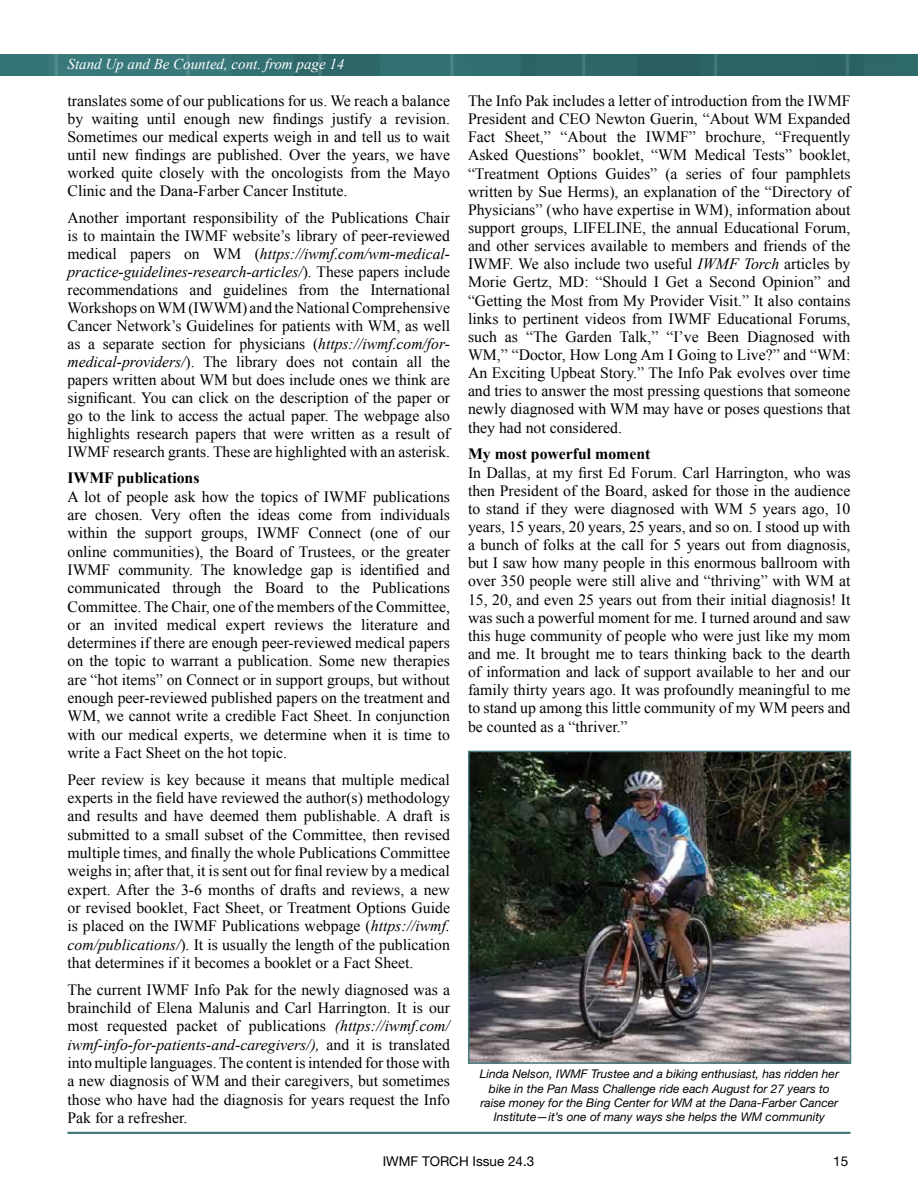
<style>
.page{position:relative;width:918px;height:1188px;background:#fff}
.page>*{position:absolute;margin:0;border:0;box-sizing:border-box;transform-origin:0 0}
.t1{font:15.75px/18.1px "Times New Roman";color:#000;text-align:justify}
.t2{font:700 15.75px "Times New Roman";color:#000}
.t3{font:italic 15px "Times New Roman";color:#fff}
.t4{font:13.5px "Helvetica Neue LT Std";color:#000}
.t5{font:italic 12px/14.4px "Helvetica Neue LT Std";color:#000;text-align:center}
.s1{font-style:italic}
</style>
<div class="page">
<hr style="left:68px;top:1132px;width:782px;height:2px;background:#44797b">
<img style="left:0;top:54px;width:918px;height:21px">
<img style="left:471px;top:754px;width:377px;height:307px">
<div style="left:468px;top:751px;width:383px;height:313px;border:2px solid #44797b"></div>
<p class="t3" style="left:68px;top:54px;width:278px">Stand Up and Be Counted, cont. from page 14</p>
<p class="t1" style="left:68px;top:91px;width:384px">translates some of our publications for us. We reach a balance by waiting until enough new findings justify a revision.<br>Sometimes our medical experts weigh in and tell us to wait until new findings are published. Over the years, we have worked quite closely with the oncologists from the Mayo Clinic and the Dana-Farber Cancer Institute.</p>
<p class="t1" style="left:68px;top:208px;width:384px">Another important responsibility of the Publications Chair is to maintain the IWMF website’s library of peer-reviewed medical papers on WM (<span class="s1">https://iwmf.com/wm-medical&shy;practice-guidelines-research-articles/</span>). These papers include recommendations and guidelines from the International Workshops on WM (IWWM) and the National Comprehensive Cancer Network’s Guidelines for patients with WM, as well as a separate section for physicians (<span class="s1">https://iwmf.com/for&shy;medical-providers/</span>). The library does not contain all the papers written about WM but does include ones we think are significant. You can click on the description of the paper or go to the link to access the actual paper. The webpage also highlights research papers that were written as a result of IWMF research grants. These are highlighted with an asterisk.</p>
<p class="t2" style="left:68px;top:467px;width:133px">IWMF publications</p>
<p class="t1" style="left:68px;top:487px;width:384px">A lot of people ask how the topics of IWMF publications are chosen. Very often the ideas come from individuals within the support groups, IWMF Connect (one of our online communities), the Board of Trustees, or the greater IWMF community. The knowledge gap is identified and communicated through the Board to the Publications Committee. The Chair, one of the members of the Committee, or an invited medical expert reviews the literature and determines if there are enough peer-reviewed medical papers on the topic to warrant a publication. Some new therapies are “hot items” on Connect or in support groups, but without enough peer-reviewed published papers on the treatment and WM, we cannot write a credible Fact Sheet. In conjunction with our medical experts, we determine when it is time to write a Fact Sheet on the hot topic.</p>
<p class="t1" style="left:68px;top:770px;width:384px">Peer review is key because it means that multiple medical experts in the field have reviewed the author(s) methodology and results and have deemed them publishable. A draft is submitted to a small subset of the Committee, then revised multiple times, and finally the whole Publications Committee weighs in; after that, it is sent out for final review by a medical expert. After the 3-6 months of drafts and reviews, a new or revised booklet, Fact Sheet, or Treatment Options Guide is placed on the IWMF Publications webpage (<span class="s1">https://iwmf. com/publications/</span>). It is usually the length of the publication that determines if it becomes a booklet or a Fact Sheet.</p>
<p class="t1" style="left:68px;top:980px;width:384px">The current IWMF Info Pak for the newly diagnosed was a brainchild of Elena Malunis and Carl Harrington. It is our most requested packet of publications <span class="s1">(https://iwmf.com/ iwmf-info-for-patients-and-caregivers/),</span> and it is translated into multiple languages. The content is intended for those with a new diagnosis of WM and their caregivers, but sometimes those who have had the diagnosis for years request the Info Pak for a refresher.</p>
<p class="t1" style="left:468px;top:91px;width:384px">The Info Pak includes a letter of introduction from the IWMF President and CEO Newton Guerin, “About WM Expanded Fact Sheet,” “About the IWMF” brochure, “Frequently Asked Questions” booklet, “WM Medical Tests” booklet, “Treatment Options Guides” (a series of four pamphlets written by Sue Herms), an explanation of the “Directory of Physicians” (who have expertise in WM), information about support groups, LIFELINE, the annual Educational Forum, and other services available to members and friends of the IWMF. We also include two useful <span class="s1">IWMF Torch</span> articles by Morie Gertz, MD: “Should I Get a Second Opinion” and “Getting the Most from My Provider Visit.” It also contains links to pertinent videos from IWMF Educational Forums, such as “The Garden Talk,” “I’ve Been Diagnosed with WM,” “Doctor, How Long Am I Going to Live?” and “WM:<br>An Exciting Upbeat Story.” The Info Pak evolves over time and tries to answer the most pressing questions that someone newly diagnosed with WM may have or poses questions that they had not considered.</p>
<p class="t2" style="left:468px;top:443px;width:184px">My most powerful moment</p>
<p class="t1" style="left:468px;top:463px;width:384px">In Dallas, at my first Ed Forum. Carl Harrington, who was then President of the Board, asked for those in the audience to stand if they were diagnosed with WM 5 years ago, 10 years, 15 years, 20 years, 25 years, and so on. I stood up with a bunch of folks at the call for 5 years out from diagnosis, but I saw how many people in this enormous ballroom with over 350 people were still alive and “thriving” with WM at 15, 20, and even 25 years out from their initial diagnosis! It was such a powerful moment for me. I turned around and saw this huge community of people who were just like my mom and me. It brought me to tears thinking back to the dearth of information and lack of support available to her and our family thirty years ago. It was profoundly meaningful to me to stand up among this little community of my WM peers and be counted as a “thriver.”</p>
<p class="t5" style="left:480px;top:1067px;width:361px">Linda Nelson, IWMF Trustee and a biking enthusiast, has ridden her bike in the Pan Mass Challenge ride each August for 27 years to raise money for the Bing Center for WM at the Dana-Farber Cancer Institute—it’s one of many ways she helps the WM community</p>
<p class="t4" style="left:383px;top:1153px;width:153px">IWMF TORCH Issue 24.3</p>
<p class="t4" style="left:833px;top:1153px;width:17px">15</p>
</div>
